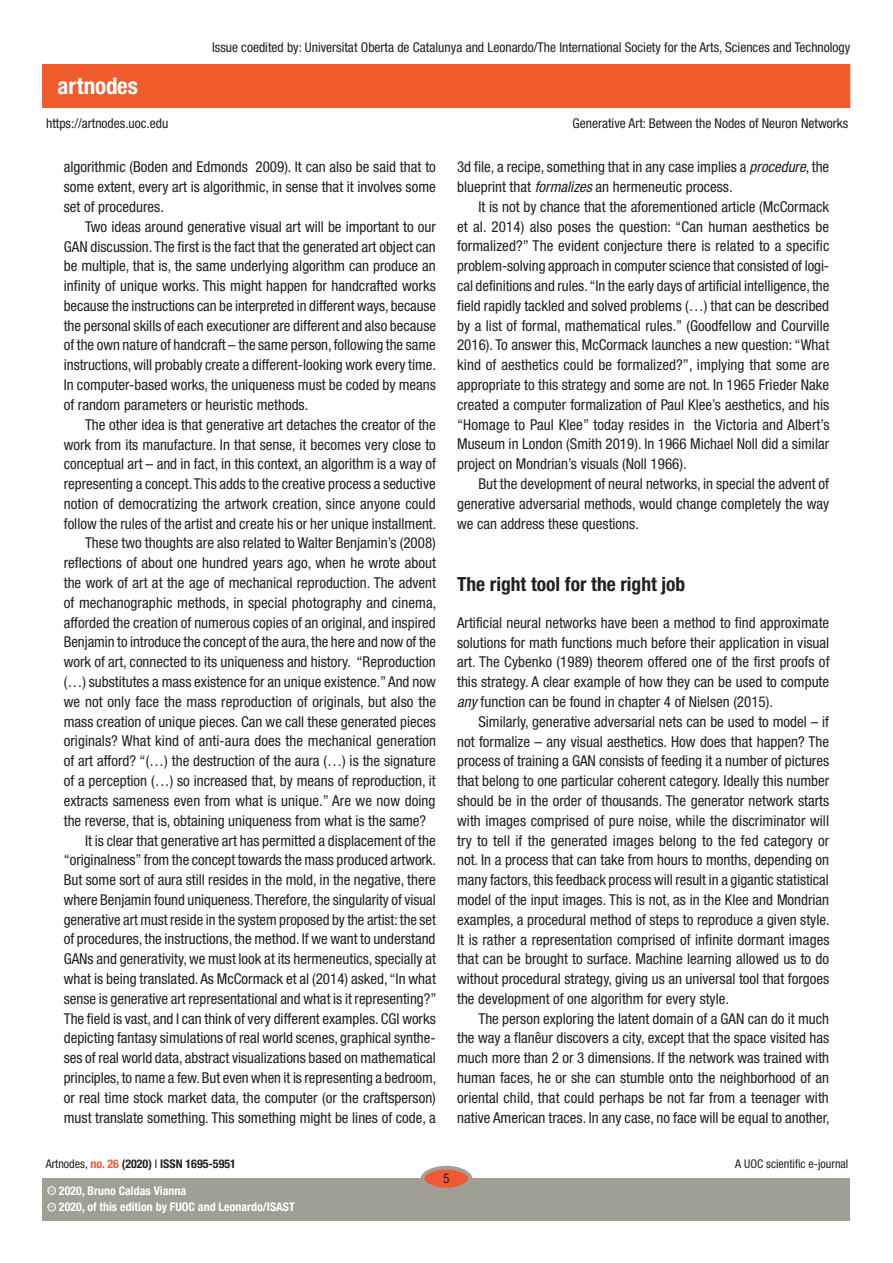
<style>
.page{position:relative;width:893px;height:1263px;background:#fff}
.page>*{position:absolute;margin:0;border:0;box-sizing:border-box;transform-origin:0 0}
.t1{font:700 condensed 22.95px "Helvetica Neue LT Std";color:#fff}
.t2{font:700 condensed 19.5px "Helvetica Neue LT Std";color:#231f20}
.t3{font:condensed 15px/19.8px "Helvetica Neue LT Std";color:#231f20;text-align:justify}
.t4{font:condensed 13.5px "Helvetica Neue LT Std";color:#231f20}
.t5{font:700 condensed 12px "Helvetica Neue LT Std";color:#fff}
.t6{font:700 condensed 12px "Helvetica Neue LT Std";color:#231f20}
.t7{font:condensed 12px "Helvetica Neue LT Std";color:#231f20}
.t8{font:600 3.9px "Adobe Caslon Pro";color:#fff}
.s1{font-style:italic}
.s2{font-weight:400}
.s3{color:#f05933}
</style>
<div class="page">
<div style="left:43px;top:65px;width:807px;height:42px;background:#f15c2c"></div>
<div style="left:43px;top:1178px;width:807px;height:42px;background:#9f9f95"></div>
<div style="left:422px;top:1168px;width:48px;height:21px;background:#f05933;border-radius:50%"></div>
<div style="left:421px;top:1166px;width:51px;height:25px;border:4px solid #9f9f95;border-radius:50%"></div>
<div style="left:48px;top:1203px;width:8px;height:8px;border:1px solid #fff;border-radius:50%"></div>
<div style="left:48px;top:1186px;width:8px;height:8px;border:1px solid #fff;border-radius:50%"></div>
<h1 class="t1" style="left:58px;top:72px;width:82px">artnodes</h1>
<p class="t4" style="left:46px;top:115px;width:124px">https://artnodes.uoc.edu</p>
<p class="t4" style="left:212px;top:40px;width:640px">Issue coedited by: Universitat Oberta de Catalunya and Leonardo/The International Society for the Arts, Sciences and Technology</p>
<p class="t4" style="left:572px;top:115px;width:277px">Generative Art: Between the Nodes of Neuron Networks</p>
<p class="t3" style="left:64px;top:157px;width:374px">algorithmic (Boden and Edmonds 2009). It can also be said that to some extent, every art is algorithmic, in sense that it involves some set of procedures.</p>
<p class="t3" style="left:64px;top:216px;width:374px;text-indent:21px">Two ideas around generative visual art will be important to our GAN discussion. The first is the fact that the generated art object can be multiple, that is, the same underlying algorithm can produce an infinity of unique works. This might happen for handcrafted works because the instructions can be interpreted in different ways, because the personal skills of each executioner are different and also because of the own nature of handcraft – the same person, following the same instructions, will probably create a different-looking work every time.<br>In computer-based works, the uniqueness must be coded by means of random parameters or heuristic methods.</p>
<p class="t3" style="left:85px;top:414px;width:352px">The other idea is that generative art detaches the creator of the</p>
<p class="t3" style="left:64px;top:434px;width:374px">work from its manufacture. In that sense, it becomes very close to</p>
<p class="t3" style="left:64px;top:454px;width:374px">conceptual art – and in fact, in this context, an algorithm is a way of</p>
<p class="t3" style="left:64px;top:474px;width:373px">representing a concept. This adds to the creative process a seductive</p>
<p class="t3" style="left:64px;top:494px;width:373px">notion of democratizing the artwork creation, since anyone could</p>
<p class="t3" style="left:64px;top:513px;width:374px">follow the rules of the artist and create his or her unique installment.</p>
<p class="t3" style="left:85px;top:533px;width:352px">These two thoughts are also related to Walter Benjamin’s (2008)</p>
<p class="t3" style="left:64px;top:553px;width:374px">reflections of about one hundred years ago, when he wrote about</p>
<p class="t3" style="left:64px;top:573px;width:374px">the work of art at the age of mechanical reproduction. The advent</p>
<p class="t3" style="left:64px;top:593px;width:374px">of mechanographic methods, in special photography and cinema,</p>
<p class="t3" style="left:64px;top:612px;width:373px">afforded the creation of numerous copies of an original, and inspired</p>
<p class="t3" style="left:64px;top:632px;width:374px">Benjamin to introduce the concept of the aura, the here and now of the</p>
<p class="t3" style="left:64px;top:652px;width:374px">work of art, connected to its uniqueness and history. “Reproduction</p>
<p class="t3" style="left:64px;top:672px;width:374px">(…) substitutes a mass existence for an unique existence.” And now</p>
<p class="t3" style="left:64px;top:691px;width:374px">we not only face the mass reproduction of originals, but also the</p>
<p class="t3" style="left:64px;top:711px;width:374px">mass creation of unique pieces. Can we call these generated pieces</p>
<p class="t3" style="left:64px;top:731px;width:374px">originals? What kind of anti-aura does the mechanical generation</p>
<p class="t3" style="left:64px;top:751px;width:374px">of art afford? “(…) the destruction of the aura (…) is the signature</p>
<p class="t3" style="left:64px;top:771px;width:374px">of a perception (…) so increased that, by means of reproduction, it</p>
<p class="t3" style="left:64px;top:790px;width:373px">extracts sameness even from what is unique.” Are we now doing</p>
<p class="t3" style="left:64px;top:810px;width:364px">the reverse, that is, obtaining uniqueness from what is the same?</p>
<p class="t3" style="left:85px;top:830px;width:352px">It is clear that generative art has permitted a displacement of the</p>
<p class="t3" style="left:64px;top:850px;width:374px">“originalness” from the concept towards the mass produced artwork.</p>
<p class="t3" style="left:64px;top:870px;width:374px">But some sort of aura still resides in the mold, in the negative, there</p>
<p class="t3" style="left:64px;top:889px;width:374px">where Benjamin found uniqueness. Therefore, the singularity of visual</p>
<p class="t3" style="left:64px;top:909px;width:374px">generative art must reside in the system proposed by the artist: the set</p>
<p class="t3" style="left:64px;top:929px;width:373px">of procedures, the instructions, the method. If we want to understand</p>
<p class="t3" style="left:64px;top:949px;width:374px">GANs and generativity, we must look at its hermeneutics, specially at</p>
<p class="t3" style="left:64px;top:969px;width:374px">what is being translated. As McCormack et al (2014) asked, “In what</p>
<p class="t3" style="left:64px;top:988px;width:374px">sense is generative art representational and what is it representing?”</p>
<p class="t3" style="left:64px;top:1008px;width:373px">The field is vast, and I can think of very different examples. CGI works</p>
<p class="t3" style="left:64px;top:1028px;width:374px">depicting fantasy simulations of real world scenes, graphical synthe-</p>
<p class="t3" style="left:64px;top:1048px;width:374px">ses of real world data, abstract visualizations based on mathematical</p>
<p class="t3" style="left:64px;top:1068px;width:374px">principles, to name a few. But even when it is representing a bedroom,</p>
<p class="t3" style="left:64px;top:1087px;width:374px">or real time stock market data, the computer (or the craftsperson)</p>
<p class="t3" style="left:64px;top:1107px;width:374px">must translate something. This something might be lines of code, a</p>
<p class="t3" style="left:457px;top:157px;width:374px">3d file, a recipe, something that in any case implies a <span class="s1">procedure</span>, the blueprint that <span class="s1">formalizes</span> an hermeneutic process.</p>
<p class="t3" style="left:457px;top:197px;width:374px;text-indent:21px">It is not by chance that the aforementioned article (McCormack et al. 2014) also poses the question: “Can human aesthetics be formalized?” The evident conjecture there is related to a specific problem-solving approach in computer science that consisted of logi&shy;cal definitions and rules. “In the early days of artificial intelligence, the field rapidly tackled and solved problems (…) that can be described by a list of formal, mathematical rules.” (Goodfellow and Courville 2016). To answer this, McCormack launches a new question: “What kind of aesthetics could be formalized?”, implying that some are appropriate to this strategy and some are not. In 1965 Frieder Nake created a computer formalization of Paul Klee’s aesthetics, and his “Homage to Paul Klee” today resides in the Victoria and Albert’s Museum in London (Smith 2019). In 1966 Michael Noll did a similar project on Mondrian’s visuals (Noll 1966).</p>
<p class="t3" style="left:457px;top:474px;width:374px;text-indent:21px">But the development of neural networks, in special the advent of generative adversarial methods, would change completely the way we can address these questions.</p>
<h2 class="t2" style="left:457px;top:572px;width:230px">The right tool for the right job</h2>
<p class="t3" style="left:457px;top:613px;width:374px">Artificial neural networks have been a method to find approximate solutions for math functions much before their application in visual art. The Cybenko (1989) theorem offered one of the first proofs of this strategy. A clear example of how they can be used to compute <span class="s1">any</span> function can be found in chapter 4 of Nielsen (2015).</p>
<p class="t3" style="left:457px;top:711px;width:374px;text-indent:21px">Similarly, generative adversarial nets can be used to model – if not formalize – any visual aesthetics. How does that happen? The process of training a GAN consists of feeding it a number of pictures that belong to one particular coherent category. Ideally this number should be in the order of thousands. The generator network starts with images comprised of pure noise, while the discriminator will try to tell if the generated images belong to the fed category or not. In a process that can take from hours to months, depending on many factors, this feedback process will result in a gigantic statistical model of the input images. This is not, as in the Klee and Mondrian examples, a procedural method of steps to reproduce a given style.<br>It is rather a representation comprised of infinite dormant images that can be brought to surface. Machine learning allowed us to do without procedural strategy, giving us an universal tool that forgoes the development of one algorithm for every style.</p>
<p class="t3" style="left:457px;top:1008px;width:374px;text-indent:21px">The person exploring the latent domain of a GAN can do it much the way a flanêur discovers a city, except that the space visited has much more than 2 or 3 dimensions. If the network was trained with human faces, he or she can stumble onto the neighborhood of an oriental child, that could perhaps be not far from a teenager with native American traces. In any case, no face will be equal to another,</p>
<p class="t6" style="left:46px;top:1157px;width:192px"><span class="s2">Artnodes,</span> <span class="s3">no. 26</span> (2020) <span class="s2">I</span> ISSN 1695-5951</p>
<p class="t8" style="left:49px;top:1205px;width:7px">CC</p>
<p class="t5" style="left:59px;top:1200px;width:237px">2020, of this edition by FUOC and Leonardo/ISAST</p>
<p class="t5" style="left:59px;top:1183px;width:129px">2020, Bruno Caldas Vianna</p>
<p class="t8" style="left:49px;top:1188px;width:7px">CC</p>
<p class="t4" style="left:443px;top:1171px;width:8px">5</p>
<p class="t7" style="left:735px;top:1157px;width:115px">A UOC scientific e-journal</p>
</div>
